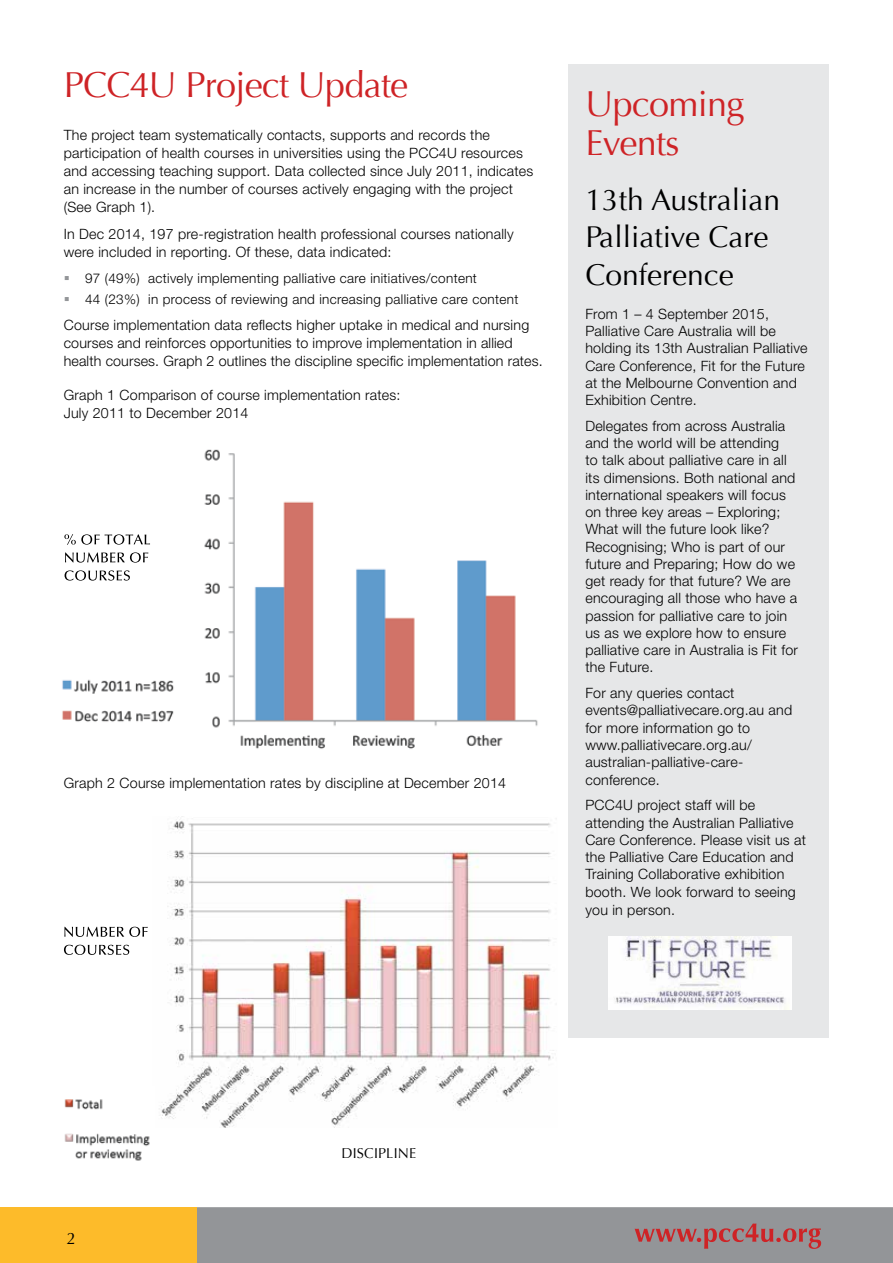
<style>
.page{position:relative;width:893px;height:1263px;background:#fff}
.page>*{position:absolute;margin:0;border:0;box-sizing:border-box;transform-origin:0 0}
.t1{font:36px/39px "Optima";letter-spacing:-.02em;color:#ce2326}
.t2{font:30px/37.5px "Optima";color:#000}
.t3{font:16.5px "Optima";color:#000}
.t4{font:300 14.25px/17.2px "Helvetica Neue LT Std";letter-spacing:.015em;color:#000}
.t5{font:14.25px "Optima";letter-spacing:.015em;color:#000}
.t6{font:300 13.5px "Helvetica Neue LT Std";letter-spacing:.025em;color:#000}
.s1{color:#939598}
</style>
<div class="page">
<div style="left:197px;top:1207px;width:696px;height:56px;background:#939598"></div>
<div style="left:0;top:1207px;width:197px;height:56px;background:#fdbb2a"></div>
<div style="left:568px;top:64px;width:261px;height:973px;background:#e6e7e8"></div>
<svg style="left:65px;top:570px;width:65px;height:11px"></svg>
<svg style="left:65px;top:552px;width:83px;height:11px"></svg>
<svg style="left:64px;top:534px;width:86px;height:11px"></svg>
<img style="left:609px;top:937px;width:182px;height:72px">
<img style="left:204px;top:449px;width:334px;height:300px">
<img style="left:62px;top:679px;width:112px;height:43px">
<img style="left:159px;top:821px;width:395px;height:307px">
<img style="left:64px;top:1099px;width:86px;height:62px">
<svg style="left:635px;top:1223px;width:186px;height:26px;background:#a1787b"></svg>
<svg style="left:64px;top:945px;width:65px;height:10px"></svg>
<svg style="left:64px;top:927px;width:84px;height:10px"></svg>
<h1 class="t1" style="left:64px;top:66px;width:346px">PCC4U Project Update</h1>
<p class="t4" style="left:64px;top:126px;width:471px;line-height:18px">The project team systematically contacts, supports and records the participation of health courses in universities using the PCC4U resources and accessing teaching support. Data collected since July 2011, indicates an increase in the number of courses actively engaging with the project (See Graph 1).</p>
<p class="t4" style="left:64px;top:225px;width:451px;line-height:18px">In Dec 2014, 197 pre-registration health professional courses nationally were included in reporting. Of these, data indicated:</p>
<p class="t6" style="left:64px;top:270px;width:415px"><span class="s1">▪</span> 97 (49%) actively implementing palliative care initiatives/content</p>
<p class="t6" style="left:64px;top:290px;width:456px"><span class="s1">▪</span> 44 (23%) in process of reviewing and increasing palliative care content</p>
<p class="t4" style="left:64px;top:316px;width:480px;line-height:18px">Course implementation data reflects higher uptake in medical and nursing courses and reinforces opportunities to improve implementation in allied health courses. Graph 2 outlines the discipline specific implementation rates.</p>
<p class="t4" style="left:64px;top:386px;width:338px;line-height:18px">Graph 1 Comparison of course implementation rates:<br>July 2011 to December 2014</p>
<p class="t4" style="left:64px;top:773px;width:444px">Graph 2 Course implementation rates by discipline at December 2014</p>
<h1 class="t1" style="left:585px;top:85px;width:161px">Upcoming<br>Events</h1>
<h2 class="t2" style="left:585px;top:181px;width:196px">13th Australian<br>Palliative Care<br>Conference</h2>
<p class="t4" style="left:585px;top:305px;width:224px">From 1 – 4 September 2015,<br>Palliative Care Australia will be holding its 13th Australian Palliative<br>Care Conference, Fit for the Future at the Melbourne Convention and<br>Exhibition Centre.</p>
<p class="t4" style="left:585px;top:417px;width:214px">Delegates from across Australia and the world will be attending<br>to talk about palliative care in all its dimensions. Both national and international speakers will focus on three key areas – Exploring;<br>What will the future look like?<br>Recognising; Who is part of our future and Preparing; How do we get ready for that future? We are encouraging all those who have a passion for palliative care to join us as we explore how to ensure palliative care in Australia is Fit for the Future.</p>
<p class="t4" style="left:585px;top:684px;width:208px">For any queries contact events@palliativecare.org.au and for more information go to www.palliativecare.org.au/ australian-palliative-care&shy;conference.</p>
<p class="t4" style="left:585px;top:796px;width:222px">PCC4U project staff will be attending the Australian Palliative<br>Care Conference. Please visit us at the Palliative Care Education and<br>Training Collaborative exhibition booth. We look forward to seeing you in person.</p>
<p class="t3" style="left:67px;top:1229px;width:11px">2</p>
<p class="t5" style="left:341px;top:1145px;width:76px">DISCIPLINE</p>
</div>
